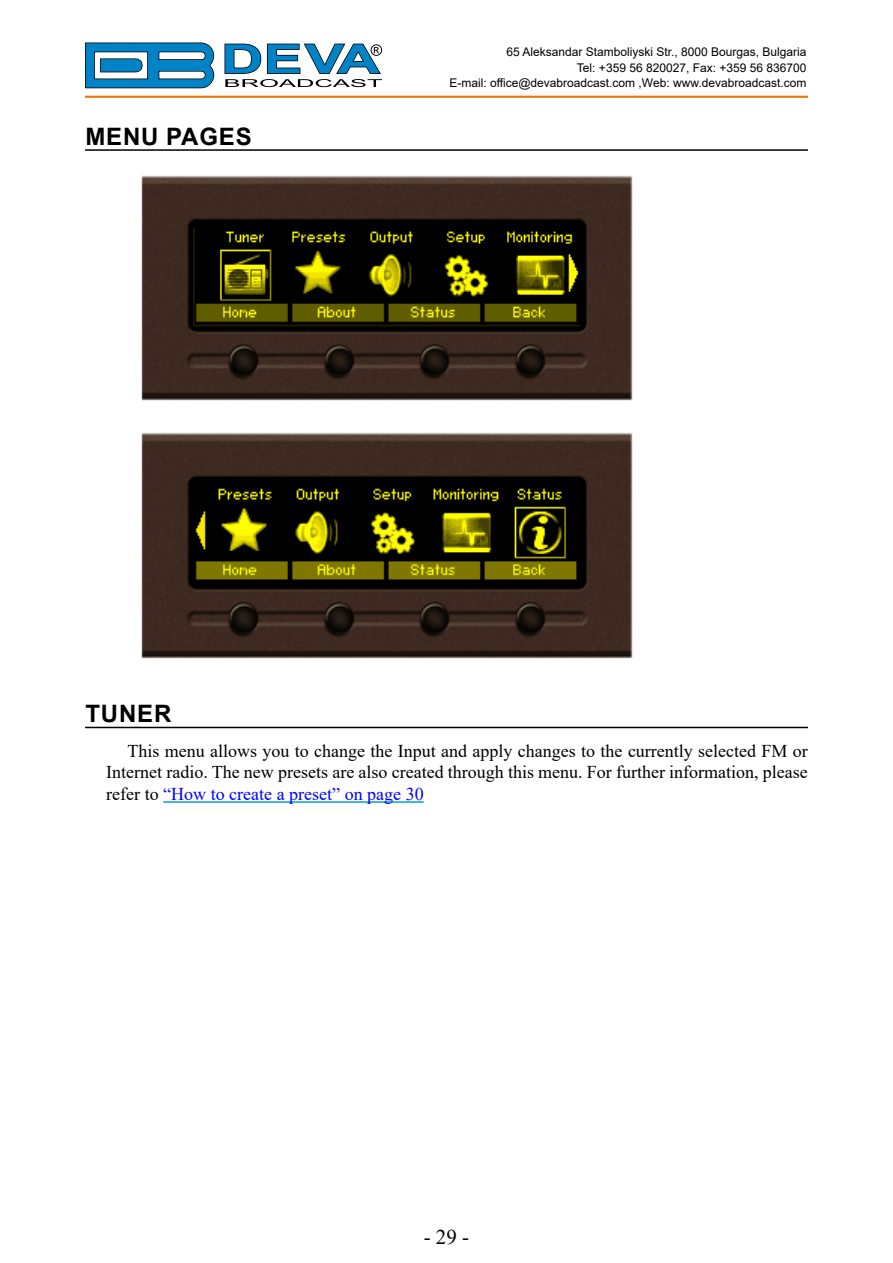
<style>
.page{position:relative;width:893px;height:1263px;background:#fff}
.page>*{position:absolute;margin:0;border:0;box-sizing:border-box;transform-origin:0 0}
.Sub_Caption{font:700 24px "Arial";letter-spacing:.035em;color:#000}
.t1{font:21px "Times New Roman";color:#000}
.t2{font:18px/21.6px "Times New Roman";color:#000;text-align:justify}
.t3{font:12px/16.5px "Arial";color:#000;text-align:right}
.s1{color:#00f}
</style>
<div class="page">
<svg style="left:85px;top:43px;width:130px;height:46px"></svg>
<svg style="left:224px;top:43px;width:158px;height:44px"></svg>
<hr style="left:85px;top:96px;width:723px;height:2px;background:#ec7405">
<hr style="left:85px;top:149px;width:723px;height:2px;background:#000">
<hr style="left:85px;top:727px;width:723px;height:1px;background:#000">
<hr style="left:163px;top:801px;width:261px;height:2px;background:#009ee0">
<img style="left:141px;top:175px;width:492px;height:226px">
<img style="left:141px;top:432px;width:492px;height:227px">
<p class="Sub_Caption" style="left:85px;top:120px;width:168px">MENU PAGES</p>
<p class="t3" style="left:506px;top:43px;width:302px">65 Aleksandar Stamboliyski Str., 8000 Bourgas, Bulgaria<br>Tel: +359 56 820027, Fax: +359 56 836700</p>
<p class="t3" style="left:449px;top:74px;width:359px">E-mail: office@devabroadcast.com ,Web: www.devabroadcast.com</p>
<p class="Sub_Caption" style="left:85px;top:697px;width:88px">TUNER</p>
<p class="t2" style="left:106px;top:739px;width:703px;text-indent:21px">This menu allows you to change the Input and apply changes to the currently selected FM or Internet radio. The new presets are also created through this menu. For further information, please refer to <span class="s1">“How to create a preset” on page 30</span></p>
<p class="t1" style="left:424px;top:1222px;width:47px">- 29 -</p>
</div>
